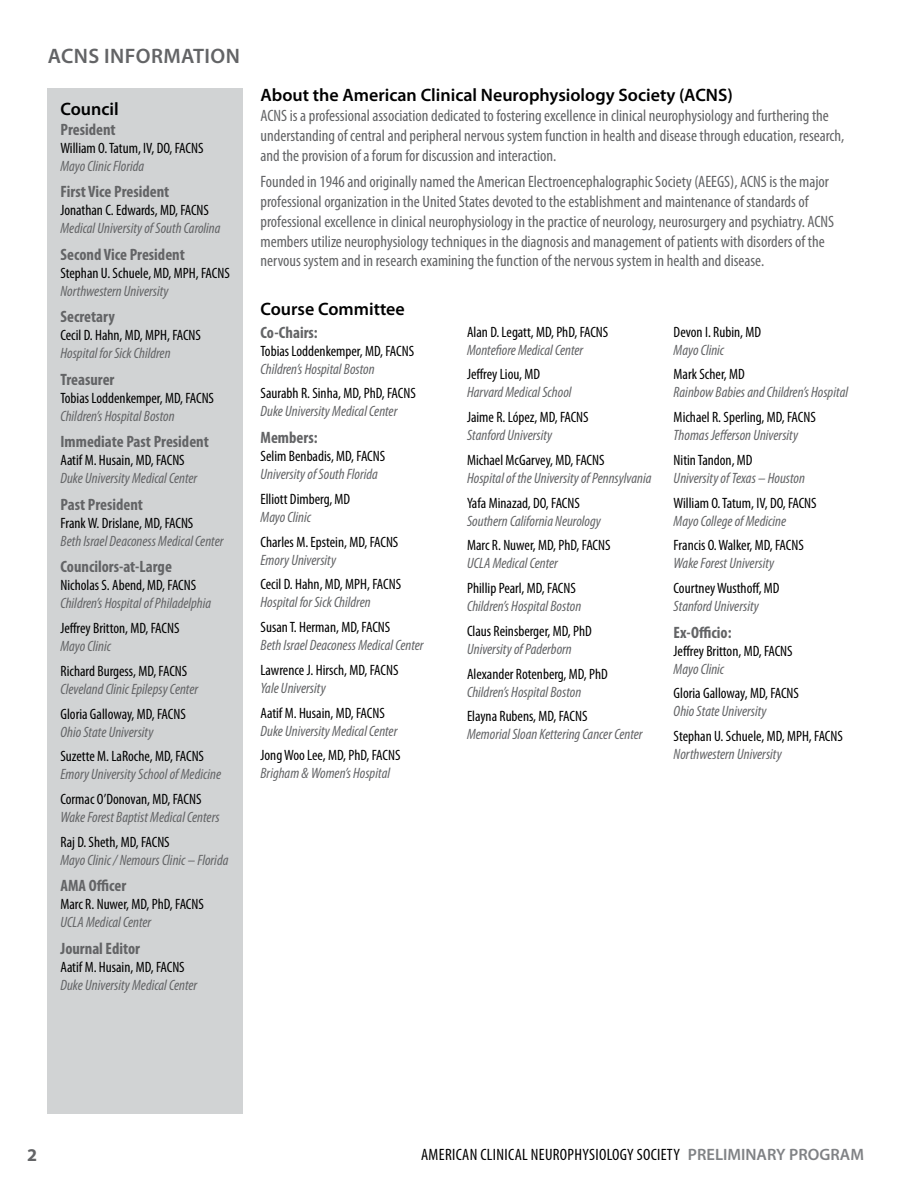
<style>
.page{position:relative;width:918px;height:1188px;background:#fff}
.page>*{position:absolute;margin:0;border:0;box-sizing:border-box;transform-origin:0 0}
.t1{font:600 21px "Myriad Pro";letter-spacing:.02em;color:#636466}
.t2{font:600 18px "Myriad Pro";color:#000}
.t3{font:700 18px "Myriad Pro";color:#636466}
.t4{font:condensed 16.5px/19.8px "Myriad Pro";color:#636466}
.t5{font:700 condensed 16.5px "Myriad Pro";color:#636466}
.t6{font:condensed 16.5px "Myriad Pro";letter-spacing:.02em;color:#000}
.t7{font:italic condensed 15px "Myriad Pro";color:#636466}
.t8{font:condensed 15px "Myriad Pro";color:#000}
.s1{font-weight:600;font-stretch:normal;color:#808285}
</style>
<div class="page">
<div style="left:48px;top:88px;width:195px;height:1026px;background:#d1d3d4"></div>
<h1 class="t1" style="left:48px;top:43px;width:194px">ACNS INFORMATION</h1>
<p class="t2" style="left:60px;top:97px;width:60px">Council</p>
<p class="t5" style="left:60px;top:119px;width:57px">President</p>
<p class="t8" style="left:60px;top:139px;width:145px">William O. Tatum, IV, DO, FACNS</p>
<p class="t7" style="left:60px;top:157px;width:85px">Mayo Clinic Florida</p>
<p class="t5" style="left:60px;top:181px;width:110px">First Vice President</p>
<p class="t8" style="left:60px;top:201px;width:150px">Jonathan C. Edwards, MD, FACNS</p>
<p class="t7" style="left:60px;top:219px;width:162px">Medical University of South Carolina</p>
<p class="t5" style="left:60px;top:244px;width:126px">Second Vice President</p>
<p class="t8" style="left:60px;top:264px;width:171px">Stephan U. Schuele, MD, MPH, FACNS</p>
<p class="t7" style="left:60px;top:282px;width:110px">Northwestern University</p>
<p class="t5" style="left:60px;top:306px;width:56px">Secretary</p>
<p class="t8" style="left:60px;top:326px;width:142px">Cecil D. Hahn, MD, MPH, FACNS</p>
<p class="t7" style="left:60px;top:344px;width:112px">Hospital for Sick Children</p>
<p class="t5" style="left:60px;top:369px;width:56px">Treasurer</p>
<p class="t8" style="left:60px;top:389px;width:155px">Tobias Loddenkemper, MD, FACNS</p>
<p class="t7" style="left:60px;top:407px;width:116px">Children’s Hospital Boston</p>
<p class="t5" style="left:60px;top:431px;width:150px">Immediate Past President</p>
<p class="t8" style="left:60px;top:451px;width:126px">Aatif M. Husain, MD, FACNS</p>
<p class="t7" style="left:60px;top:469px;width:138px">Duke University Medical Center</p>
<p class="t5" style="left:60px;top:494px;width:84px">Past President</p>
<p class="t8" style="left:60px;top:514px;width:134px">Frank W. Drislane, MD, FACNS</p>
<p class="t7" style="left:60px;top:532px;width:165px">Beth Israel Deaconess Medical Center</p>
<p class="t5" style="left:60px;top:557px;width:113px">Councilors-at-Large</p>
<p class="t8" style="left:60px;top:576px;width:137px">Nicholas S. Abend, MD, FACNS</p>
<p class="t7" style="left:60px;top:594px;width:152px">Children’s Hospital of Philadelphia</p>
<p class="t8" style="left:60px;top:619px;width:121px">Jeffrey Britton, MD, FACNS</p>
<p class="t7" style="left:60px;top:637px;width:52px">Mayo Clinic</p>
<p class="t8" style="left:60px;top:662px;width:128px">Richard Burgess, MD, FACNS</p>
<p class="t7" style="left:60px;top:680px;width:139px">Cleveland Clinic Epilepsy Center</p>
<p class="t8" style="left:60px;top:705px;width:127px">Gloria Galloway, MD, FACNS</p>
<p class="t7" style="left:60px;top:723px;width:94px">Ohio State University</p>
<p class="t8" style="left:60px;top:747px;width:145px">Suzette M. LaRoche, MD, FACNS</p>
<p class="t7" style="left:60px;top:765px;width:162px">Emory University School of Medicine</p>
<p class="t8" style="left:60px;top:790px;width:142px">Cormac O’Donovan, MD, FACNS</p>
<p class="t7" style="left:60px;top:808px;width:161px">Wake Forest Baptist Medical Centers</p>
<p class="t8" style="left:60px;top:833px;width:111px">Raj D. Sheth, MD, FACNS</p>
<p class="t7" style="left:60px;top:851px;width:169px">Mayo Clinic / Nemours Clinic – Florida</p>
<p class="t5" style="left:60px;top:876px;width:67px">AMA Officer</p>
<p class="t8" style="left:60px;top:895px;width:145px">Marc R. Nuwer, MD, PhD, FACNS</p>
<p class="t7" style="left:60px;top:913px;width:92px">UCLA Medical Center</p>
<p class="t5" style="left:60px;top:938px;width:81px">Journal Editor</p>
<p class="t8" style="left:60px;top:958px;width:126px">Aatif M. Husain, MD, FACNS</p>
<p class="t7" style="left:60px;top:976px;width:138px">Duke University Medical Center</p>
<p class="t2" style="left:261px;top:84px;width:474px">About the American Clinical Neurophysiology Society (ACNS)</p>
<p class="t4" style="left:261px;top:105px;width:585px">ACNS is a professional association dedicated to fostering excellence in clinical neurophysiology and furthering the understanding of central and peripheral nervous system function in health and disease through education, research, and the provision of a forum for discussion and interaction.</p>
<p class="t4" style="left:261px;top:172px;width:575px">Founded in 1946 and originally named the American Electroencephalographic Society (AEEGS), ACNS is the major professional organization in the United States devoted to the establishment and maintenance of standards of professional excellence in clinical neurophysiology in the practice of neurology, neurosurgery and psychiatry. ACNS members utilize neurophysiology techniques in the diagnosis and management of patients with disorders of the nervous system and in research examining the function of the nervous system in health and disease.</p>
<p class="t2" style="left:261px;top:298px;width:146px">Course Committee</p>
<p class="t5" style="left:261px;top:322px;width:59px">Co-Chairs:</p>
<p class="t8" style="left:261px;top:342px;width:155px">Tobias Loddenkemper, MD, FACNS</p>
<p class="t7" style="left:261px;top:360px;width:116px">Children’s Hospital Boston</p>
<p class="t8" style="left:261px;top:384px;width:157px">Saurabh R. Sinha, MD, PhD, FACNS</p>
<p class="t7" style="left:261px;top:402px;width:138px">Duke University Medical Center</p>
<p class="t5" style="left:261px;top:427px;width:58px">Members:</p>
<p class="t8" style="left:261px;top:447px;width:126px">Selim Benbadis, MD, FACNS</p>
<p class="t7" style="left:261px;top:465px;width:119px">University of South Florida</p>
<p class="t8" style="left:261px;top:490px;width:91px">Elliott Dimberg, MD</p>
<p class="t7" style="left:261px;top:508px;width:52px">Mayo Clinic</p>
<p class="t8" style="left:261px;top:533px;width:139px">Charles M. Epstein, MD, FACNS</p>
<p class="t7" style="left:261px;top:551px;width:77px">Emory University</p>
<p class="t8" style="left:261px;top:575px;width:142px">Cecil D. Hahn, MD, MPH, FACNS</p>
<p class="t7" style="left:261px;top:593px;width:112px">Hospital for Sick Children</p>
<p class="t8" style="left:261px;top:618px;width:131px">Susan T. Herman, MD, FACNS</p>
<p class="t7" style="left:261px;top:636px;width:165px">Beth Israel Deaconess Medical Center</p>
<p class="t8" style="left:261px;top:661px;width:139px">Lawrence J. Hirsch, MD, FACNS</p>
<p class="t7" style="left:261px;top:679px;width:67px">Yale University</p>
<p class="t8" style="left:261px;top:703px;width:126px">Aatif M. Husain, MD, FACNS</p>
<p class="t7" style="left:261px;top:722px;width:138px">Duke University Medical Center</p>
<p class="t8" style="left:261px;top:746px;width:141px">Jong Woo Lee, MD, PhD, FACNS</p>
<p class="t7" style="left:261px;top:764px;width:131px">Brigham &amp; Women’s Hospital</p>
<p class="t8" style="left:467px;top:323px;width:143px">Alan D. Legatt, MD, PhD, FACNS</p>
<p class="t7" style="left:467px;top:341px;width:118px">Montefiore Medical Center</p>
<p class="t8" style="left:467px;top:365px;width:75px">Jeffrey Liou, MD</p>
<p class="t7" style="left:467px;top:383px;width:106px">Harvard Medical School</p>
<p class="t8" style="left:467px;top:408px;width:123px">Jaime R. López, MD, FACNS</p>
<p class="t7" style="left:467px;top:426px;width:87px">Stanford University</p>
<p class="t8" style="left:467px;top:451px;width:139px">Michael McGarvey, MD, FACNS</p>
<p class="t7" style="left:467px;top:469px;width:186px">Hospital of the University of Pennsylvania</p>
<p class="t8" style="left:467px;top:494px;width:114px">Yafa Minazad, DO, FACNS</p>
<p class="t7" style="left:467px;top:512px;width:135px">Southern California Neurology</p>
<p class="t8" style="left:467px;top:536px;width:145px">Marc R. Nuwer, MD, PhD, FACNS</p>
<p class="t7" style="left:467px;top:554px;width:92px">UCLA Medical Center</p>
<p class="t8" style="left:467px;top:579px;width:110px">Phillip Pearl, MD, FACNS</p>
<p class="t7" style="left:467px;top:597px;width:116px">Children’s Hospital Boston</p>
<p class="t8" style="left:467px;top:622px;width:126px">Claus Reinsberger, MD, PhD</p>
<p class="t7" style="left:467px;top:640px;width:106px">University of Paderborn</p>
<p class="t8" style="left:467px;top:665px;width:142px">Alexander Rotenberg, MD, PhD</p>
<p class="t7" style="left:467px;top:683px;width:116px">Children’s Hospital Boston</p>
<p class="t8" style="left:467px;top:707px;width:122px">Elayna Rubens, MD, FACNS</p>
<p class="t7" style="left:467px;top:725px;width:177px">Memorial Sloan Kettering Cancer Center</p>
<p class="t8" style="left:674px;top:323px;width:89px">Devon I. Rubin, MD</p>
<p class="t7" style="left:674px;top:341px;width:52px">Mayo Clinic</p>
<p class="t8" style="left:674px;top:365px;width:73px">Mark Scher, MD</p>
<p class="t7" style="left:674px;top:383px;width:176px">Rainbow Babies and Children’s Hospital</p>
<p class="t8" style="left:674px;top:408px;width:144px">Michael R. Sperling, MD, FACNS</p>
<p class="t7" style="left:674px;top:426px;width:126px">Thomas Jefferson University</p>
<p class="t8" style="left:674px;top:451px;width:80px">Nitin Tandon, MD</p>
<p class="t7" style="left:674px;top:469px;width:133px">University of Texas – Houston</p>
<p class="t8" style="left:674px;top:494px;width:145px">William O. Tatum, IV, DO, FACNS</p>
<p class="t7" style="left:674px;top:512px;width:114px">Mayo College of Medicine</p>
<p class="t8" style="left:674px;top:536px;width:132px">Francis O. Walker, MD, FACNS</p>
<p class="t7" style="left:674px;top:554px;width:102px">Wake Forest University</p>
<p class="t8" style="left:674px;top:579px;width:107px">Courtney Wusthoff, MD</p>
<p class="t7" style="left:674px;top:597px;width:87px">Stanford University</p>
<p class="t5" style="left:674px;top:622px;width:59px">Ex-Officio:</p>
<p class="t8" style="left:674px;top:642px;width:121px">Jeffrey Britton, MD, FACNS</p>
<p class="t7" style="left:674px;top:660px;width:52px">Mayo Clinic</p>
<p class="t8" style="left:674px;top:684px;width:127px">Gloria Galloway, MD, FACNS</p>
<p class="t7" style="left:674px;top:702px;width:94px">Ohio State University</p>
<p class="t8" style="left:674px;top:727px;width:171px">Stephan U. Schuele, MD, MPH, FACNS</p>
<p class="t7" style="left:674px;top:745px;width:110px">Northwestern University</p>
<p class="t3" style="left:27px;top:1143px;width:11px">2</p>
<p class="t6" style="left:421px;top:1144px;width:444px">AMERICAN CLINICAL NEUROPHYSIOLOGY SOCIETY <span class="s1">PRELIMINARY PROGRAM</span></p>
</div>
